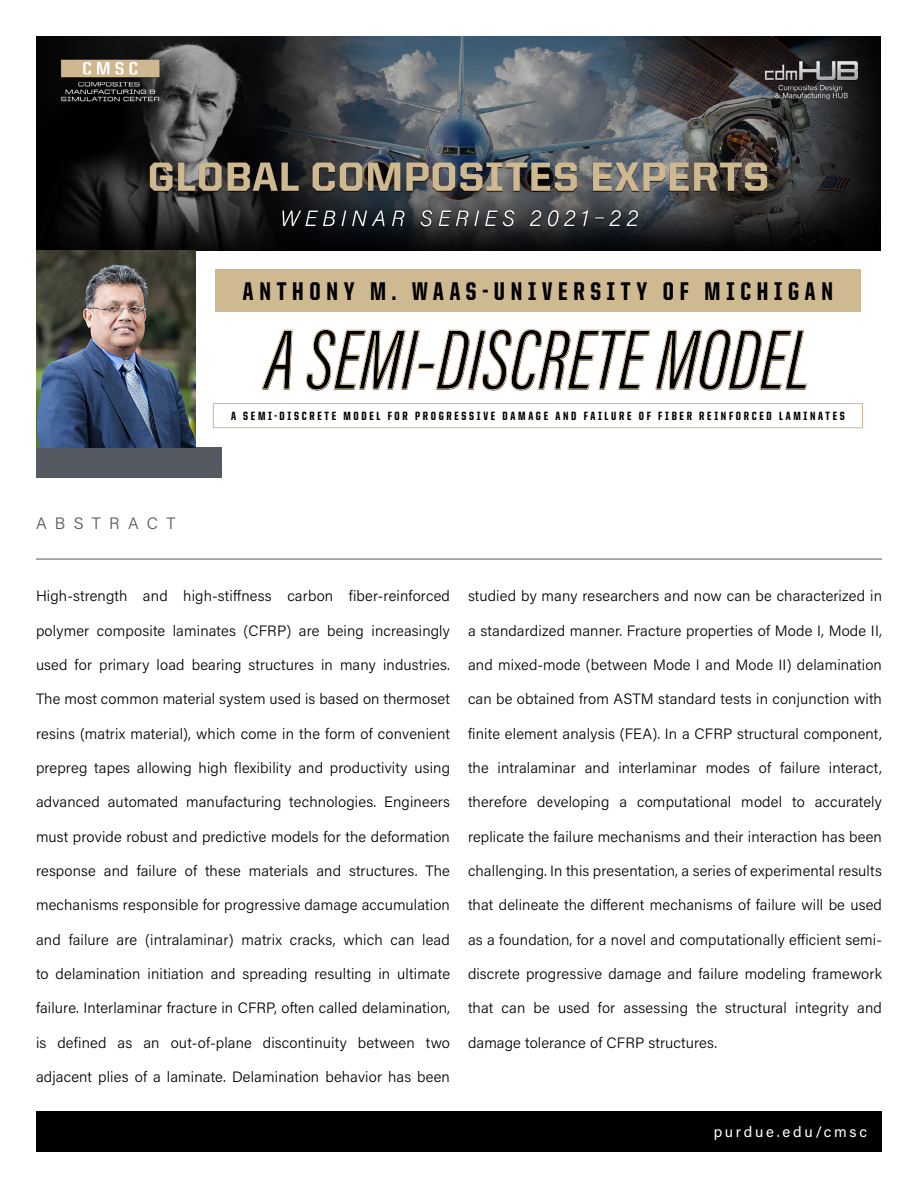
<style>
.page{position:relative;width:918px;height:1188px;background:#fff}
.page>*{position:absolute;margin:0;border:0;box-sizing:border-box;transform-origin:0 0}
.t1{font:italic 88.05px "Acumin Pro Extra Cond";color:#000}
.t2{font:800 25.65px "United Sans Cond";letter-spacing:.225em;color:#000}
.t3{font:300 16.5px "Acumin Pro";letter-spacing:.5em;color:#555961}
.t4{font:300 15px "Acumin Pro";letter-spacing:.01em;color:#000}
.t5{font:15px "Acumin Pro";letter-spacing:.18em;color:#fff}
.t6{font:800 12px "United Sans Cond";letter-spacing:.225em;color:#000}
</style>
<div class="page">
<div style="left:36px;top:447px;width:185px;height:31px;background:#555961"></div>
<img style="left:36px;top:36px;width:845px;height:214px">
<img style="left:36px;top:250px;width:159px;height:197px">
<div style="left:215px;top:269px;width:645px;height:42px;background:#cfb991"></div>
<div style="left:213px;top:403px;width:650px;height:25px;border:1px solid #cfb991"></div>
<hr style="left:36px;top:559px;width:846px;height:1px;background:#555961">
<div style="left:36px;top:1111px;width:846px;height:41px;background:#000"></div>
<h2 class="t2" style="left:243px;top:278px;width:591px">ANTHONY M. WAAS-UNIVERSITY OF MICHIGAN</h2>
<h1 class="t1" style="left:266px;top:307px;width:546px">A SEMI-DISCRETE MODEL</h1>
<p class="t3" style="left:36px;top:512px;width:141px">ABSTRACT</p>
<p class="t6" style="left:231px;top:410px;width:615px">A SEMI-DISCRETE MODEL FOR PROGRESSIVE DAMAGE AND FAILURE OF FIBER REINFORCED LAMINATES</p>
<p class="t4" style="left:36px;top:586px;width:416px">High-strength and high-stiffness carbon fiber-reinforced</p>
<p class="t4" style="left:36px;top:620px;width:415px">polymer composite laminates (CFRP) are being increasingly</p>
<p class="t4" style="left:36px;top:654px;width:415px">used for primary load bearing structures in many industries.</p>
<p class="t4" style="left:36px;top:689px;width:416px">The most common material system used is based on thermoset</p>
<p class="t4" style="left:36px;top:723px;width:416px">resins (matrix material), which come in the form of convenient</p>
<p class="t4" style="left:36px;top:757px;width:416px">prepreg tapes allowing high flexibility and productivity using</p>
<p class="t4" style="left:36px;top:792px;width:416px">advanced automated manufacturing technologies. Engineers</p>
<p class="t4" style="left:36px;top:826px;width:415px">must provide robust and predictive models for the deformation</p>
<p class="t4" style="left:36px;top:861px;width:416px">response and failure of these materials and structures. The</p>
<p class="t4" style="left:36px;top:895px;width:415px">mechanisms responsible for progressive damage accumulation</p>
<p class="t4" style="left:36px;top:929px;width:415px">and failure are (intralaminar) matrix cracks, which can lead</p>
<p class="t4" style="left:36px;top:964px;width:416px">to delamination initiation and spreading resulting in ultimate</p>
<p class="t4" style="left:36px;top:998px;width:415px">failure. Interlaminar fracture in CFRP, often called delamination,</p>
<p class="t4" style="left:36px;top:1032px;width:416px">is defined as an out-of-plane discontinuity between two</p>
<p class="t4" style="left:36px;top:1067px;width:416px">adjacent plies of a laminate. Delamination behavior has been</p>
<p class="t4" style="left:468px;top:586px;width:416px">studied by many researchers and now can be characterized in</p>
<p class="t4" style="left:468px;top:620px;width:416px">a standardized manner. Fracture properties of Mode I, Mode II,</p>
<p class="t4" style="left:468px;top:654px;width:415px">and mixed-mode (between Mode I and Mode II) delamination</p>
<p class="t4" style="left:468px;top:689px;width:415px">can be obtained from ASTM standard tests in conjunction with</p>
<p class="t4" style="left:468px;top:723px;width:416px">finite element analysis (FEA). In a CFRP structural component,</p>
<p class="t4" style="left:468px;top:757px;width:416px">the intralaminar and interlaminar modes of failure interact,</p>
<p class="t4" style="left:468px;top:792px;width:415px">therefore developing a computational model to accurately</p>
<p class="t4" style="left:468px;top:826px;width:415px">replicate the failure mechanisms and their interaction has been</p>
<p class="t4" style="left:468px;top:861px;width:415px">challenging. In this presentation, a series of experimental results</p>
<p class="t4" style="left:468px;top:895px;width:416px">that delineate the different mechanisms of failure will be used</p>
<p class="t4" style="left:468px;top:929px;width:416px">as a foundation, for a novel and computationally efficient semi-</p>
<p class="t4" style="left:468px;top:964px;width:415px">discrete progressive damage and failure modeling framework</p>
<p class="t4" style="left:468px;top:998px;width:415px">that can be used for assessing the structural integrity and</p>
<p class="t4" style="left:468px;top:1032px;width:251px">damage tolerance of CFRP structures.</p>
<p class="t5" style="left:714px;top:1121px;width:155px">purdue.edu/cmsc</p>
</div>
